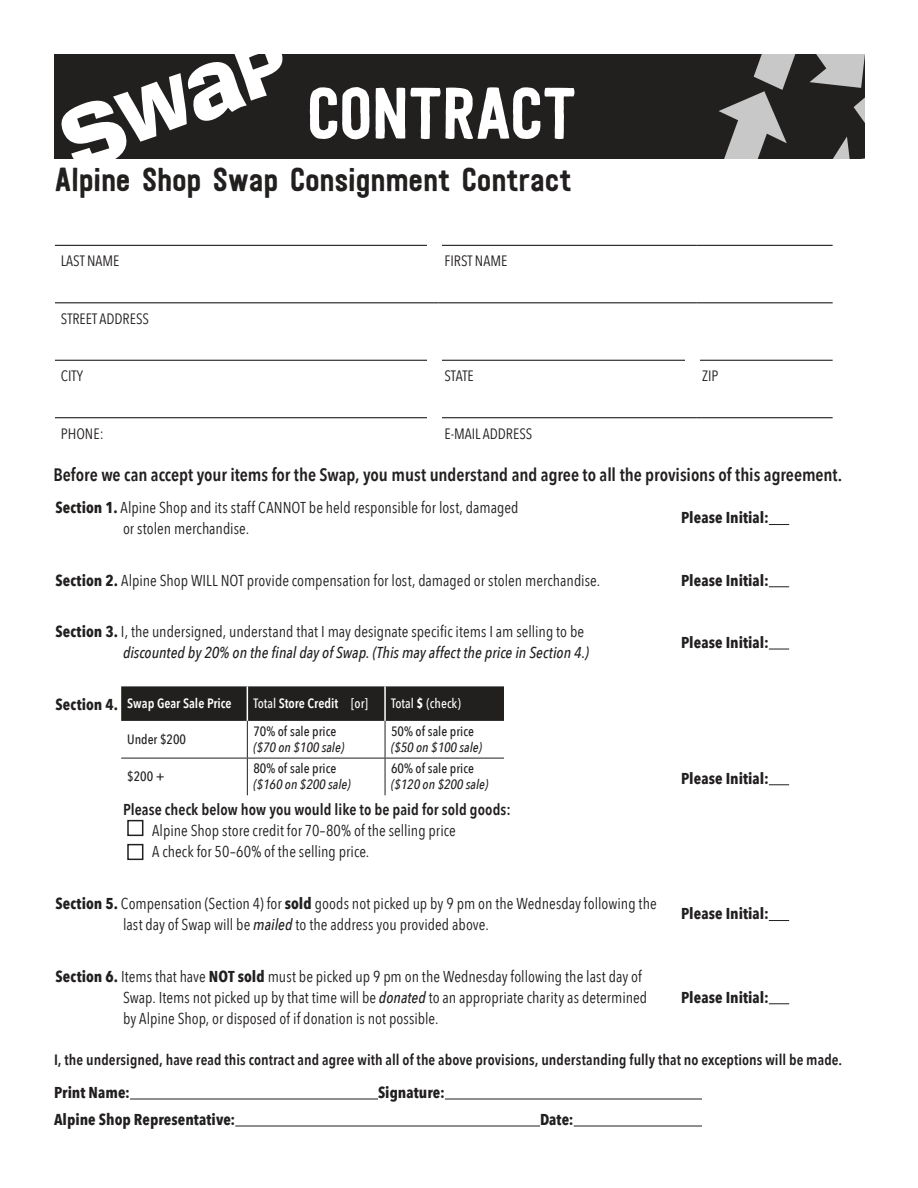
<style>
.page{position:relative;width:918px;height:1188px;background:#fff}
.page>*{position:absolute;margin:0;border:0;box-sizing:border-box;transform-origin:0 0}
.t1{font:72px "Festivo LC Basic";letter-spacing:-.02em;color:#fff}
.t2{font:33px "Festivo LC Basic";letter-spacing:-.005em;color:#221f1f}
.t3{font:600 18px "Avenir Next Condensed";letter-spacing:-.005em;color:#221f1f}
.t4{font:15.75px/21px "Avenir Next Condensed";color:#221f1f}
.t5{font:700 15.75px "Avenir Next Condensed";letter-spacing:.005em;color:#221f1f}
.t6{font:600 15.75px "Avenir Next Condensed";letter-spacing:.005em;color:#221f1f}
.t7{font:600 15px "Avenir Next Condensed";letter-spacing:.005em;color:#221f1f}
.t8{font:15px "Avenir Next Condensed";color:#221f1f}
.t9{font:500 13.5px "Avenir Next Condensed";color:#221f1f}
.t10{font:italic 500 13.5px "Avenir Next Condensed";color:#221f1f}
.t11{font:600 13.5px "Avenir Next Condensed";color:#fff}
.t12{font:500 13.5px "Avenir Next Condensed";color:#fff}
.s1{font-weight:700}
.s2{font-weight:500;font-style:italic}
.s3{font-weight:500}
</style>
<div class="page">
<div style="left:54px;top:54px;width:810px;height:104px;background:#221f1f"></div>
<svg style="left:711px;top:54px;width:154px;height:105px"></svg>
<svg style="left:58px;top:54px;width:227px;height:105px"></svg>
<hr style="left:130px;top:1099px;width:248px;height:1px;background:#221f1f">
<hr style="left:445px;top:1099px;width:257px;height:1px;background:#221f1f">
<hr style="left:235px;top:1126px;width:305px;height:1px;background:#221f1f">
<hr style="left:574px;top:1126px;width:128px;height:1px;background:#221f1f">
<hr style="left:55px;top:245px;width:383px;height:1px;background:#221f1f">
<hr style="left:438px;top:245px;width:258px;height:1px;background:#221f1f">
<hr style="left:696px;top:245px;width:137px;height:1px;background:#221f1f">
<hr style="left:55px;top:417px;width:383px;height:1px;background:#221f1f">
<hr style="left:438px;top:417px;width:258px;height:1px;background:#221f1f">
<hr style="left:696px;top:417px;width:137px;height:1px;background:#221f1f">
<hr style="left:55px;top:302px;width:383px;height:1px;background:#221f1f">
<hr style="left:438px;top:302px;width:258px;height:1px;background:#221f1f">
<hr style="left:696px;top:302px;width:137px;height:1px;background:#221f1f">
<hr style="left:55px;top:360px;width:383px;height:1px;background:#221f1f">
<hr style="left:438px;top:360px;width:258px;height:1px;background:#221f1f">
<hr style="left:696px;top:360px;width:137px;height:1px;background:#221f1f">
<div style="left:428px;top:354px;width:14px;height:14px;background:#fff"></div>
<div style="left:685px;top:354px;width:14px;height:14px;background:#fff"></div>
<div style="left:428px;top:413px;width:14px;height:14px;background:#fff"></div>
<div style="left:127px;top:820px;width:16px;height:16px;border:2px solid #221f1f"></div>
<div style="left:127px;top:844px;width:16px;height:16px;border:2px solid #221f1f"></div>
<div style="left:428px;top:240px;width:14px;height:14px;background:#fff"></div>
<svg style="left:769px;top:524px;width:20px;height:1px"></svg>
<svg style="left:769px;top:586px;width:20px;height:1px"></svg>
<svg style="left:769px;top:649px;width:20px;height:1px"></svg>
<svg style="left:769px;top:784px;width:20px;height:1px"></svg>
<svg style="left:769px;top:920px;width:20px;height:1px"></svg>
<svg style="left:769px;top:1003px;width:20px;height:1px"></svg>
<div style="left:121px;top:686px;width:383px;height:35px;background:#221f1f"></div>
<hr style="left:247px;top:686px;width:1px;height:35px;background:#fff">
<hr style="left:384px;top:686px;width:2px;height:35px;background:#fff">
<hr style="left:247px;top:721px;width:1px;height:37px;background:#221f1f">
<hr style="left:385px;top:721px;width:1px;height:37px;background:#221f1f">
<hr style="left:121px;top:758px;width:126px;height:1px;background:#221f1f">
<hr style="left:247px;top:758px;width:138px;height:1px;background:#221f1f">
<hr style="left:247px;top:758px;width:1px;height:37px;background:#221f1f">
<hr style="left:385px;top:758px;width:119px;height:1px;background:#221f1f">
<hr style="left:385px;top:758px;width:1px;height:37px;background:#221f1f">
<h1 class="t1" style="left:307px;top:87px;width:271px">CONTRACT</h1>
<h2 class="t2" style="left:55px;top:167px;width:518px">Alpine Shop Swap Consignment Contract</h2>
<p class="t8" style="left:61px;top:255px;width:60px">LAST NAME</p>
<p class="t8" style="left:444px;top:255px;width:64px">FIRST NAME</p>
<p class="t8" style="left:61px;top:312px;width:90px">STREET ADDRESS</p>
<p class="t8" style="left:61px;top:369px;width:24px">CITY</p>
<p class="t8" style="left:444px;top:369px;width:31px">STATE</p>
<p class="t8" style="left:702px;top:369px;width:18px">ZIP</p>
<p class="t8" style="left:61px;top:427px;width:44px">PHONE:</p>
<p class="t8" style="left:444px;top:427px;width:89px">E-MAIL ADDRESS</p>
<p class="t3" style="left:53px;top:467px;width:790px">Before we can accept your items for the Swap, you must understand and agree to all the provisions of this agreement.</p>
<p class="t4" style="left:123px;top:498px;width:397px;text-indent:-68px"><span class="s1">Section 1.</span> Alpine Shop and its staff CANNOT be held responsible for lost, damaged or stolen merchandise.</p>
<p class="t5" style="left:681px;top:511px;width:89px">Please Initial:</p>
<p class="t4" style="left:56px;top:571px;width:546px"><span class="s1">Section 2.</span> Alpine Shop WILL NOT provide compensation for lost, damaged or stolen merchandise.</p>
<p class="t5" style="left:681px;top:573px;width:89px">Please Initial:</p>
<p class="t4" style="left:56px;top:621px;width:535px;text-align:right"><span class="s1">Section 3.</span> I, the undersigned, understand that I may designate specific items I am selling to be <span class="s2">discounted by 20% on the final day of Swap. (This may affect the price in Section 4.)</span></p>
<p class="t5" style="left:681px;top:635px;width:89px">Please Initial:</p>
<p class="t5" style="left:56px;top:698px;width:64px">Section 4.</p>
<p class="t11" style="left:127px;top:698px;width:106px">Swap Gear Sale Price</p>
<p class="t11" style="left:253px;top:698px;width:116px"><span class="s3">Total</span> Store Credit <span class="s3">[or]</span></p>
<p class="t12" style="left:391px;top:698px;width:71px">Total <span class="s1">$</span> (check)</p>
<p class="t9" style="left:127px;top:733px;width:60px">Under $200</p>
<p class="t9" style="left:253px;top:725px;width:84px">70% of sale price</p>
<p class="t10" style="left:253px;top:739px;width:92px">($70 on $100 sale)</p>
<p class="t9" style="left:391px;top:725px;width:84px">50% of sale price</p>
<p class="t10" style="left:391px;top:739px;width:92px">($50 on $100 sale)</p>
<p class="t9" style="left:127px;top:771px;width:39px">$200 +</p>
<p class="t9" style="left:253px;top:762px;width:84px">80% of sale price</p>
<p class="t10" style="left:253px;top:776px;width:99px">($160 on $200 sale)</p>
<p class="t9" style="left:391px;top:762px;width:84px">60% of sale price</p>
<p class="t10" style="left:391px;top:776px;width:99px">($120 on $200 sale)</p>
<p class="t6" style="left:123px;top:803px;width:389px">Please check below how you would like to be paid for sold goods:</p>
<p class="t4" style="left:152px;top:821px;width:305px">Alpine Shop store credit for 70–80% of the selling price<br>A check for 50–60% of the selling price.</p>
<p class="t5" style="left:681px;top:771px;width:89px">Please Initial:</p>
<p class="t4" style="left:123px;top:894px;width:535px;text-indent:-68px"><span class="s1">Section 5.</span> Compensation (Section 4) for <span class="s1">sold</span> goods not picked up by 9 pm on the Wednesday following the last day of Swap will be <span class="s2">mailed</span> to the address you provided above.</p>
<p class="t5" style="left:681px;top:907px;width:89px">Please Initial:</p>
<p class="t4" style="left:123px;top:967px;width:526px;text-indent:-68px"><span class="s1">Section 6.</span> Items that have <span class="s1">NOT sold</span> must be picked up 9 pm on the Wednesday following the last day of<br>Swap. Items not picked up by that time will be <span class="s2">donated</span> to an appropriate charity as determined by Alpine Shop, or disposed of if donation is not possible.</p>
<p class="t5" style="left:681px;top:990px;width:89px">Please Initial:</p>
<p class="t7" style="left:54px;top:1053px;width:790px">I, the undersigned, have read this contract and agree with all of the above provisions, understanding fully that no exceptions will be made.</p>
<p class="t5" style="left:54px;top:1085px;width:78px">Print Name:</p>
<p class="t5" style="left:378px;top:1085px;width:68px">Signature:</p>
<p class="t5" style="left:54px;top:1112px;width:183px">Alpine Shop Representative:</p>
<p class="t5" style="left:540px;top:1112px;width:35px">Date:</p>
</div>
